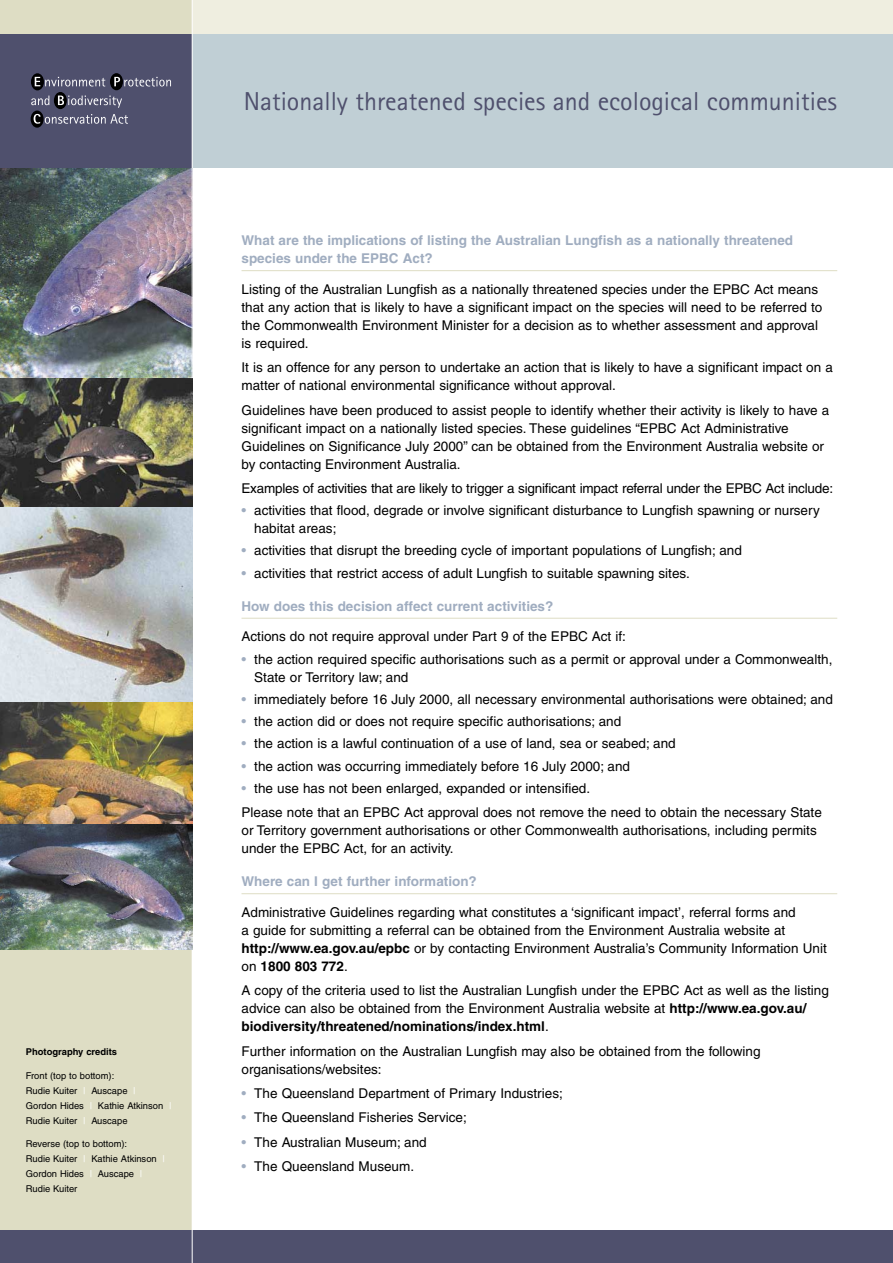
<style>
.page{position:relative;width:893px;height:1263px;background:#fff}
.page>*{position:absolute;margin:0;border:0;box-sizing:border-box;transform-origin:0 0}
.t1{font:25.95px "Rotis Sans Serif";color:#4f506d}
.t2{font:13.5px/18px "Helvetica";color:#000}
.t3{font:700 13.5px/18px "Helvetica";color:#a0adc0}
.t4{font:9.3px/15px "Helvetica";color:#000}
.t5{font:700 9.3px "Helvetica";color:#000}
.s1{color:#fff}
.s2{color:#a0adc0}
.s3{font-weight:700}
</style>
<div class="page">
<img style="left:0;top:168px;width:192px;height:210px">
<hr style="left:241px;top:270px;width:596px;height:1px;background:#deddc4">
<hr style="left:241px;top:618px;width:596px;height:1px;background:#deddc4">
<hr style="left:241px;top:893px;width:596px;height:1px;background:#deddc4">
<div style="left:0;top:950px;width:192px;height:283px;background:#deddc4"></div>
<div style="left:0;top:1231px;width:892px;height:32px;background:#4f506d"></div>
<div style="left:0;top:34px;width:192px;height:134px;background:#4f506d"></div>
<div style="left:192px;top:34px;width:700px;height:134px;background:#c0cfd5"></div>
<svg style="left:31px;top:73px;width:13px;height:17px"></svg>
<div style="left:110px;top:73px;width:13px;height:17px;background:#000;border-radius:50%"></div>
<svg style="left:31px;top:111px;width:13px;height:17px"></svg>
<svg style="left:35px;top:77px;width:70px;height:9px"></svg>
<svg style="left:114px;top:77px;width:57px;height:10px"></svg>
<svg style="left:54px;top:92px;width:13px;height:17px"></svg>
<svg style="left:31px;top:96px;width:18px;height:9px"></svg>
<svg style="left:58px;top:96px;width:64px;height:12px"></svg>
<svg style="left:34px;top:114px;width:94px;height:10px"></svg>
<div style="left:192px;top:0;width:700px;height:34px;background:#efeee0"></div>
<div style="left:0;top:0;width:192px;height:34px;background:#deddc4"></div>
<hr style="left:192px;top:0;width:1px;height:1263px;background:#fff">
<img style="left:0;top:702px;width:192px;height:123px">
<svg style="left:0;top:506px;width:192px;height:196px;background:#b1b1b0"></svg>
<img style="left:0;top:825px;width:192px;height:125px">
<img style="left:0;top:378px;width:192px;height:128px">
<p class="t5" style="left:26px;top:1049px;width:93px">Photography credits</p>
<p class="t4" style="left:26px;top:1069px;width:147px">Front (top to bottom):<br>Rudie Kuiter <span class="s1">|</span> Auscape <span class="s1">|<br></span>Gordon Hides <span class="s1">|</span> Kathie Atkinson <span class="s1">|<br></span>Rudie Kuiter <span class="s1">|</span> Auscape</p>
<p class="t4" style="left:26px;top:1137px;width:141px">Reverse (top to bottom):<br>Rudie Kuiter <span class="s1">|</span> Kathie Atkinson <span class="s1">|<br></span>Gordon Hides <span class="s1">|</span> Auscape <span class="s1">|<br></span>Rudie Kuiter</p>
<h1 class="t1" style="left:244px;top:92px;width:595px">Nationally threatened species and ecological communities</h1>
<p class="t3" style="left:241px;top:233px;width:553px">What are the implications of listing the Australian Lungfish as a nationally threatened species under the EPBC Act?</p>
<p class="t2" style="left:241px;top:281px;width:582px">Listing of the Australian Lungfish as a nationally threatened species under the EPBC Act means that any action that is likely to have a significant impact on the species will need to be referred to the Commonwealth Environment Minister for a decision as to whether assessment and approval is required.</p>
<p class="t2" style="left:241px;top:360px;width:593px">It is an offence for any person to undertake an action that is likely to have a significant impact on a matter of national environmental significance without approval.</p>
<p class="t2" style="left:241px;top:402px;width:589px">Guidelines have been produced to assist people to identify whether their activity is likely to have a significant impact on a nationally listed species. These guidelines “EPBC Act Administrative Guidelines on Significance July 2000” can be obtained from the Environment Australia website or by contacting Environment Australia.</p>
<p class="t2" style="left:241px;top:480px;width:593px">Examples of activities that are likely to trigger a significant impact referral under the EPBC Act include:</p>
<p class="t2" style="left:254px;top:503px;width:567px;text-indent:-13px"><span class="s2">•</span> activities that flood, degrade or involve significant disturbance to Lungfish spawning or nursery habitat areas;</p>
<p class="t2" style="left:241px;top:543px;width:502px"><span class="s2">•</span> activities that disrupt the breeding cycle of important populations of Lungfish; and</p>
<p class="t2" style="left:241px;top:565px;width:450px"><span class="s2">•</span> activities that restrict access of adult Lungfish to suitable spawning sites.</p>
<p class="t3" style="left:241px;top:598px;width:313px">How does this decision affect current activities?</p>
<p class="t2" style="left:241px;top:629px;width:386px">Actions do not require approval under Part 9 of the EPBC Act if:</p>
<p class="t2" style="left:254px;top:651px;width:579px;text-indent:-13px"><span class="s2">•</span> the action required specific authorisations such as a permit or approval under a Commonwealth,<br>State or Territory law; and</p>
<p class="t2" style="left:241px;top:691px;width:593px"><span class="s2">•</span> immediately before 16 July 2000, all necessary environmental authorisations were obtained; and</p>
<p class="t2" style="left:241px;top:714px;width:381px"><span class="s2">•</span> the action did or does not require specific authorisations; and</p>
<p class="t2" style="left:241px;top:736px;width:436px"><span class="s2">•</span> the action is a lawful continuation of a use of land, sea or seabed; and</p>
<p class="t2" style="left:241px;top:758px;width:390px"><span class="s2">•</span> the action was occurring immediately before 16 July 2000; and</p>
<p class="t2" style="left:241px;top:777px;width:582px;line-height:24.5px"><span class="s2">•</span> the use has not been enlarged, expanded or intensified.<br>Please note that an EPBC Act approval does not remove the need to obtain the necessary State</p>
<p class="t2" style="left:241px;top:823px;width:576px">or Territory government authorisations or other Commonwealth authorisations, including permits under the EPBC Act, for an activity.</p>
<p class="t3" style="left:241px;top:874px;width:237px">Where can I get further information?</p>
<p class="t2" style="left:241px;top:904px;width:586px">Administrative Guidelines regarding what constitutes a ‘significant impact’, referral forms and<br>a guide for submitting a referral can be obtained from the Environment Australia website at <span class="s3">http://www.ea.gov.au/epbc</span> or by contacting Environment Australia’s Community Information Unit on <span class="s3">1800 803 772</span>.</p>
<p class="t2" style="left:241px;top:983px;width:589px">A copy of the criteria used to list the Australian Lungfish under the EPBC Act as well as the listing advice can also be obtained from the Environment Australia website at <span class="s3">http://www.ea.gov.au/ biodiversity/threatened/nominations/index.html</span>.</p>
<p class="t2" style="left:241px;top:1043px;width:520px">Further information on the Australian Lungfish may also be obtained from the following organisations/websites:</p>
<p class="t2" style="left:241px;top:1086px;width:323px"><span class="s2">•</span> The Queensland Department of Primary Industries;</p>
<p class="t2" style="left:241px;top:1110px;width:227px"><span class="s2">•</span> The Queensland Fisheries Service;</p>
<p class="t2" style="left:241px;top:1134px;width:187px"><span class="s2">•</span> The Australian Museum; and</p>
<p class="t2" style="left:241px;top:1159px;width:174px"><span class="s2">•</span> The Queensland Museum.</p>
</div>
